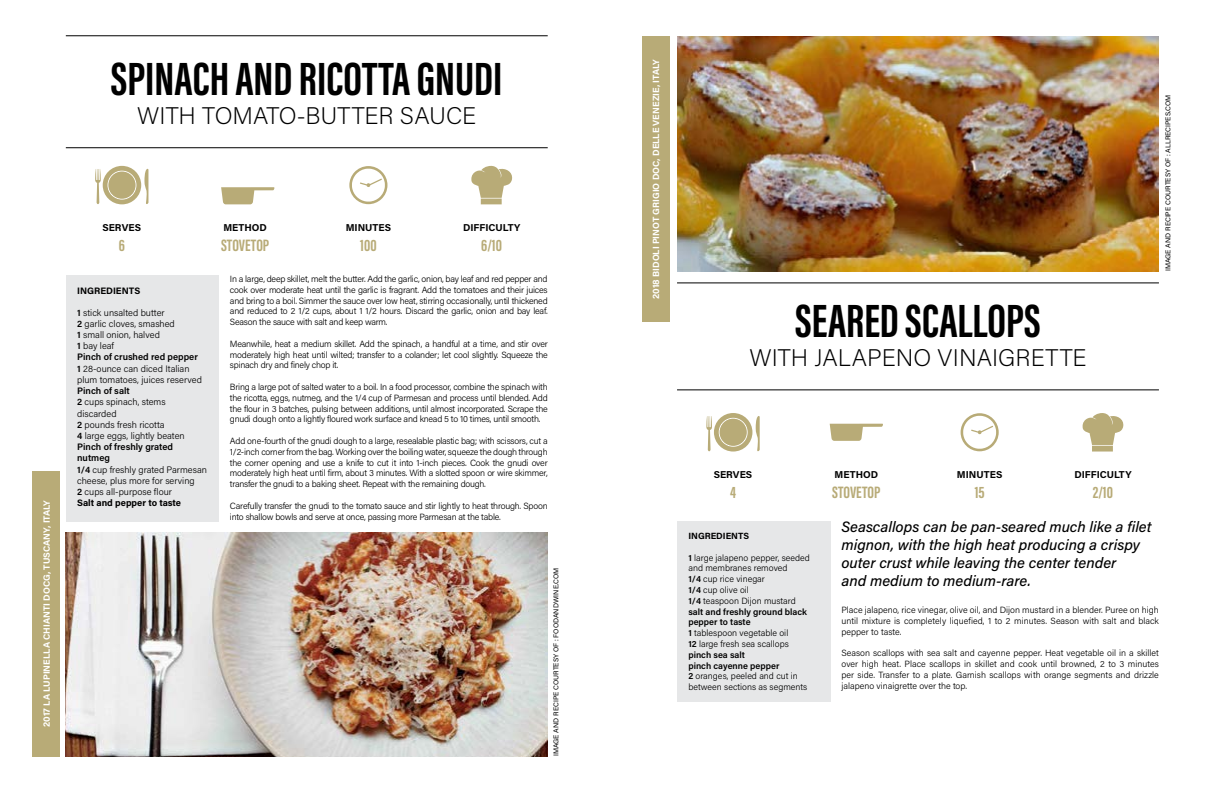
<style>
.page{position:relative;width:1224px;height:792px;background:#fff}
.page>*{position:absolute;margin:0;border:0;box-sizing:border-box;transform-origin:0 0}
.t1{font:700 48px "Acumin Pro Extra Cond";color:#000}
.t2{font:200 24px "Acumin Pro";color:#000}
.t3{font:700 17px "Acumin Pro Extra Cond";color:#b8ab77}
.t4{font:italic 500 15px/18px "Acumin Pro";color:#000}
.t5{font:700 10px "Acumin Pro";color:#000}
.t6{font:300 9.4px/11.2px "Acumin Pro";color:#000}
.t7{font:700 9.4px "Acumin Pro";color:#000}
.t8{font:300 9px/10.8px "Acumin Pro";letter-spacing:-.02em;color:#000;text-align:justify}
.t9{font:300 9px/10.8px "Acumin Pro";color:#000}
.t10{font:700 9px "Acumin Pro";color:#fff}
.t11{font:700 9px "Acumin Pro";color:#000}
.t12{font:7px "Acumin Pro";color:#000}
.s1{font-weight:600}
.s2{font-weight:700}
</style>
<div class="page">
<img style="left:66px;top:533px;width:482px;height:223px">
<div style="left:66px;top:275px;width:152px;height:246px;background:#e6e7e8"></div>
<hr style="left:66px;top:36px;width:482px;height:1px;background:#000">
<hr style="left:66px;top:147px;width:482px;height:1px;background:#000">
<svg style="left:349px;top:166px;width:38px;height:38px"></svg>
<svg style="left:95px;top:166px;width:53px;height:38px"></svg>
<svg style="left:471px;top:165px;width:42px;height:39px"></svg>
<svg style="left:221px;top:187px;width:54px;height:17px"></svg>
<div style="left:677px;top:521px;width:153px;height:181px;background:#e6e7e8"></div>
<img style="left:677px;top:36px;width:482px;height:235px">
<hr style="left:677px;top:283px;width:482px;height:1px;background:#000">
<hr style="left:677px;top:390px;width:482px;height:1px;background:#000">
<svg style="left:961px;top:413px;width:38px;height:38px"></svg>
<svg style="left:706px;top:413px;width:54px;height:39px"></svg>
<svg style="left:1082px;top:413px;width:42px;height:39px"></svg>
<svg style="left:830px;top:424px;width:53px;height:17px"></svg>
<div style="left:33px;top:471px;width:27px;height:285px;background:#b8ab77"></div>
<div style="left:642px;top:36px;width:28px;height:286px;background:#b8ab77"></div>
<h1 class="t1" style="left:111px;top:49px;width:393px">SPINACH AND RICOTTA GNUDI</h1>
<h2 class="t2" style="left:137px;top:99px;width:341px">WITH TOMATO-BUTTER SAUCE</h2>
<p class="t10" style="left:40px;top:727px;width:229px;rotate:-90deg">2017 LA LUPINELLA CHIANTI DOCG, TUSCANY, ITALY</p>
<p class="t5" style="left:103px;top:220px;width:40px">SERVES</p>
<h3 class="t3" style="left:119px;top:235px;width:8px">6</h3>
<p class="t7" style="left:77px;top:284px;width:65px">INGREDIENTS</p>
<p class="t6" style="left:77px;top:306px;width:126px"><span class="s1">1</span> stick unsalted butter<br><span class="s1">2</span> garlic cloves, smashed<br><span class="s1">1</span> small onion, halved<br><span class="s1">1</span> bay leaf<br><span class="s1">Pinch of crushed red pepper<br>1</span> 28-ounce can diced Italian plum tomatoes, juices reserved</p>
<p class="t6" style="left:77px;top:385px;width:131px"><span class="s1">Pinch of salt<br>2</span> cups spinach, stems discarded<br><span class="s1">2</span> pounds fresh ricotta<br><span class="s1">4</span> large eggs, lightly beaten<br><span class="s1">Pinch of freshly grated nutmeg<br>1/4</span> cup freshly grated Parmesan cheese, plus more for serving<br><span class="s1">2</span> cups all-purpose flour<br><span class="s2">Salt and pepper to taste</span></p>
<p class="t5" style="left:223px;top:220px;width:45px">METHOD</p>
<h3 class="t3" style="left:221px;top:235px;width:50px">STOVETOP</h3>
<p class="t5" style="left:346px;top:220px;width:47px">MINUTES</p>
<h3 class="t3" style="left:360px;top:235px;width:18px">100</h3>
<p class="t5" style="left:463px;top:220px;width:59px">DIFFICULTY</p>
<h3 class="t3" style="left:481px;top:235px;width:22px">6/10</h3>
<p class="t8" style="left:230px;top:273px;width:319px">In a large, deep skillet, melt the butter. Add the garlic, onion, bay leaf and red pepper and cook over moderate heat until the garlic is fragrant. Add the tomatoes and their juices and bring to a boil. Simmer the sauce over low heat, stirring occasionally, until thickened and reduced to 2 1/2 cups, about 1 1/2 hours. Discard the garlic, onion and bay leaf.<br>Season the sauce with salt and keep warm.</p>
<p class="t8" style="left:230px;top:338px;width:319px">Meanwhile, heat a medium skillet. Add the spinach, a handful at a time, and stir over moderately high heat until wilted; transfer to a colander; let cool slightly. Squeeze the spinach dry and finely chop it.</p>
<p class="t8" style="left:230px;top:381px;width:319px">Bring a large pot of salted water to a boil. In a food processor, combine the spinach with the ricotta, eggs, nutmeg, and the 1/4 cup of Parmesan and process until blended. Add the flour in 3 batches, pulsing between additions, until almost incorporated. Scrape the gnudi dough onto a lightly floured work surface and knead 5 to 10 times, until smooth.</p>
<p class="t8" style="left:230px;top:435px;width:319px">Add one-fourth of the gnudi dough to a large, resealable plastic bag; with scissors, cut a 1/2-inch corner from the bag. Working over the boiling water, squeeze the dough through the corner opening and use a knife to cut it into 1-inch pieces. Cook the gnudi over moderately high heat until firm, about 3 minutes. With a slotted spoon or wire skimmer, transfer the gnudi to a baking sheet. Repeat with the remaining dough.</p>
<p class="t8" style="left:230px;top:500px;width:319px">Carefully transfer the gnudi to the tomato sauce and stir lightly to heat through. Spoon into shallow bowls and serve at once, passing more Parmesan at the table.</p>
<p class="t12" style="left:551px;top:756px;width:190px;rotate:-90deg">IMAGE AND RECIPE COURTESY OF : FOODANDWINE.COM</p>
<p class="t10" style="left:650px;top:299px;width:242px;rotate:-90deg">2018 BIDOLI PINOT GRIGIO DOC, DELLE VENEZIE, ITALY</p>
<h1 class="t1" style="left:795px;top:291px;width:247px">SEARED SCALLOPS</h1>
<h2 class="t2" style="left:749px;top:341px;width:339px">WITH JALAPENO VINAIGRETTE</h2>
<p class="t12" style="left:1163px;top:271px;width:178px;rotate:-90deg">IMAGE AND RECIPE COURTESY OF : ALLRECIPES.COM</p>
<p class="t5" style="left:714px;top:467px;width:40px">SERVES</p>
<h3 class="t3" style="left:730px;top:482px;width:7px">4</h3>
<p class="t11" style="left:688px;top:530px;width:62px">INGREDIENTS</p>
<p class="t9" style="left:688px;top:552px;width:123px"><span class="s1">1</span> large jalapeno pepper, seeded and membranes removed<br><span class="s1">1/4</span> cup rice vinegar<br><span class="s1">1/4</span> cup olive oil<br><span class="s1">1/4</span> teaspoon Dijon mustard <span class="s1">salt and freshly ground black pepper to taste<br>1</span> tablespoon vegetable oil<br><span class="s1">12</span> large fresh sea scallops <span class="s1">pinch sea salt<br>pinch cayenne pepper<br>2</span> oranges, peeled and cut in between sections as segments</p>
<p class="t5" style="left:835px;top:467px;width:45px">METHOD</p>
<h3 class="t3" style="left:832px;top:482px;width:50px">STOVETOP</h3>
<p class="t5" style="left:957px;top:467px;width:47px">MINUTES</p>
<h3 class="t3" style="left:975px;top:482px;width:11px">15</h3>
<p class="t5" style="left:1074px;top:467px;width:59px">DIFFICULTY</p>
<h3 class="t3" style="left:1093px;top:482px;width:22px">2/10</h3>
<h3 class="t4" style="left:841px;top:517px;width:312px">Seascallops can be pan-seared much like a filet mignon, with the high heat producing a crispy outer crust while leaving the center tender<br>and medium to medium-rare.</h3>
<p class="t8" style="left:841px;top:604px;width:319px">Place jalapeno, rice vinegar, olive oil, and Dijon mustard in a blender. Puree on high until mixture is completely liquefied, 1 to 2 minutes. Season with salt and black pepper to taste.</p>
<p class="t8" style="left:841px;top:647px;width:319px">Season scallops with sea salt and cayenne pepper. Heat vegetable oil in a skillet over high heat. Place scallops in skillet and cook until browned, 2 to 3 minutes per side. Transfer to a plate. Garnish scallops with orange segments and drizzle jalapeno vinaigrette over the top.</p>
</div>
